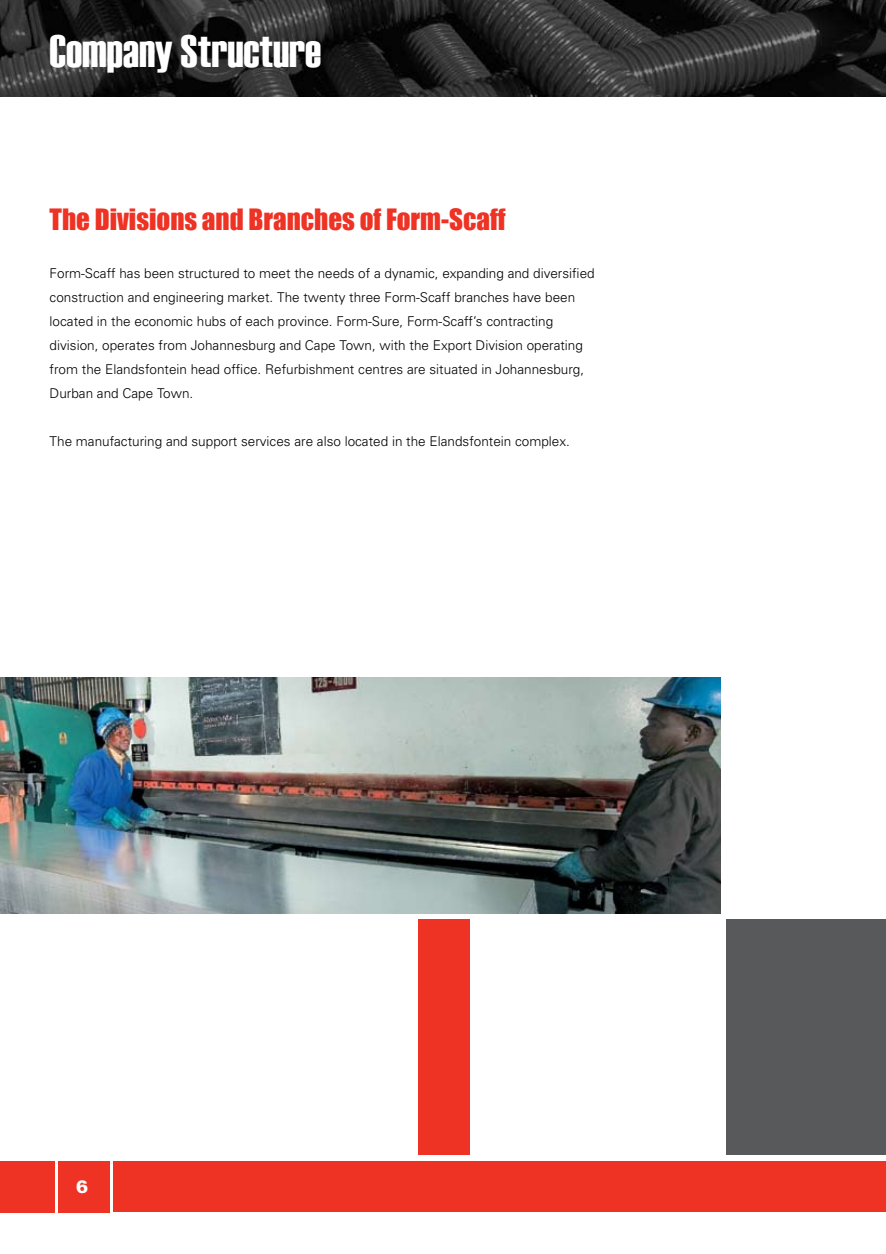
<style>
.page{position:relative;width:886px;height:1254px;background:#fff}
.page>*{position:absolute;margin:0;border:0;box-sizing:border-box;transform-origin:0 0}
.t1{font:45px "Haettenschweiler";color:#fff}
.t2{font:27px "Impact";color:#ee3224}
.t3{font:900 18px "Univers";color:#fff}
.t4{font:300 13.5px/24px "Univers";color:#000}
</style>
<div class="page">
<img style="left:0;top:0;width:885px;height:96px">
<div style="left:58px;top:1161px;width:51px;height:51px;background:#ee3224"></div>
<div style="left:113px;top:1161px;width:772px;height:50px;background:#ee3224"></div>
<div style="left:0;top:1161px;width:55px;height:51px;background:#ee3224"></div>
<div style="left:418px;top:919px;width:51px;height:235px;background:#ee3224"></div>
<div style="left:726px;top:919px;width:159px;height:235px;background:#58595b"></div>
<img style="left:0;top:678px;width:719px;height:235px">
<h1 class="t1" style="left:50px;top:26px;width:273px">Company Structure</h1>
<h2 class="t2" style="left:50px;top:203px;width:457px">The Divisions and Branches of Form-Scaff</h2>
<p class="t4" style="left:50px;top:262px;width:546px">Form-Scaff has been structured to meet the needs of a dynamic, expanding and diversified construction and engineering market. The twenty three Form-Scaff branches have been located in the economic hubs of each province. Form-Sure, Form-Scaff’s contracting division, operates from Johannesburg and Cape Town, with the Export Division operating from the Elandsfontein head office. Refurbishment centres are situated in Johannesburg, Durban and Cape Town.</p>
<p class="t4" style="left:50px;top:430px;width:521px">The manufacturing and support services are also located in the Elandsfontein complex.</p>
<h3 class="t3" style="left:76px;top:1176px;width:14px">6</h3>
</div>
